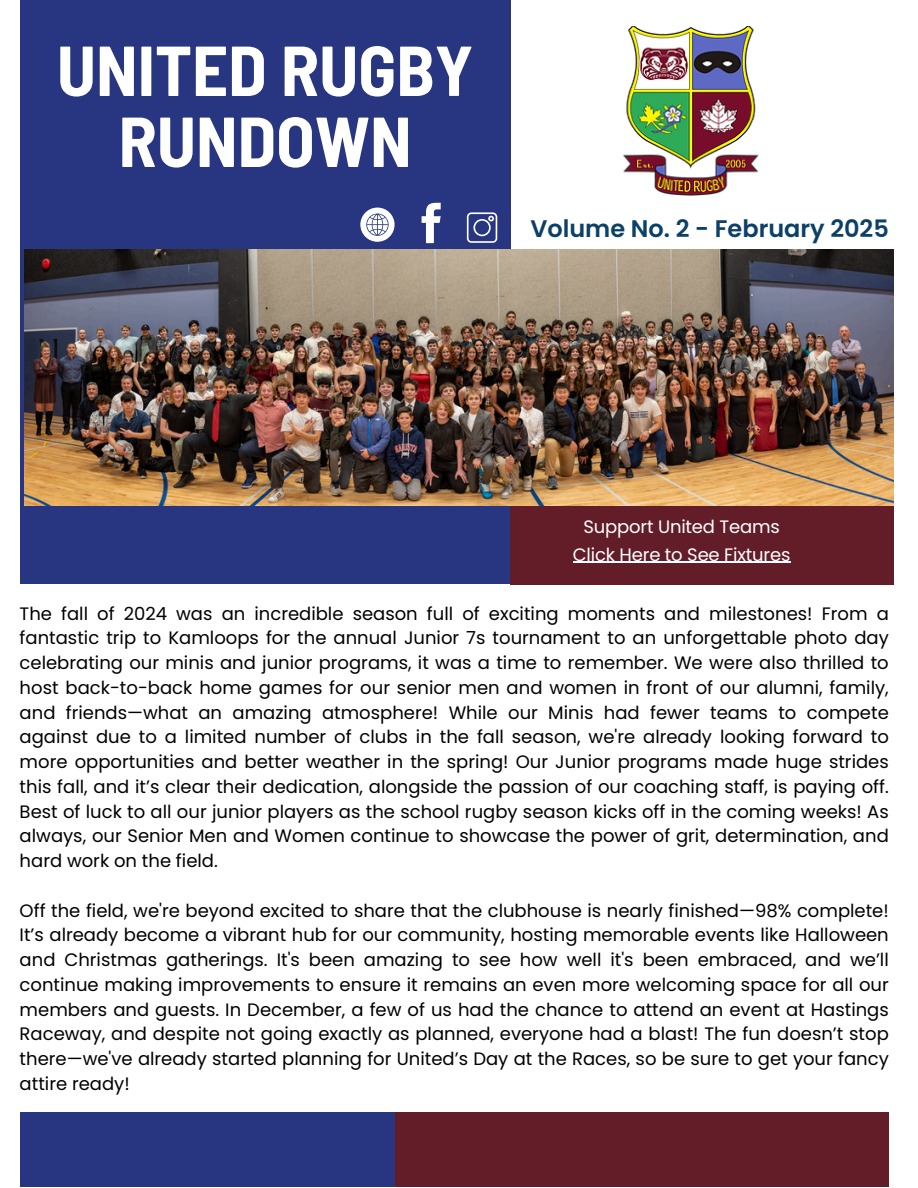
<style>
.page{position:relative;width:918px;height:1188px;background:#fff}
.page>*{position:absolute;margin:0;border:0;box-sizing:border-box;transform-origin:0 0}
.t1{font:700 semi-condensed 70.5px/70.9px "Barlow";color:#fff;text-align:center}
.t2{font:600 24px "Poppins";color:#0b4068}
.t3{font:18px/24.8px "Poppins";color:#000;text-align:justify}
.t4{font:18px "Poppins";letter-spacing:-.01em;color:#fff}
</style>
<div class="page">
<div style="left:20px;top:0;width:490px;height:584px;background:#283681"></div>
<div style="left:20px;top:1112px;width:869px;height:74px;background:#631d29"></div>
<div style="left:510px;top:477px;width:383px;height:107px;background:#631d29"></div>
<img style="left:25px;top:250px;width:868px;height:255px">
<div style="left:20px;top:1112px;width:375px;height:74px;background:#283681"></div>
<img style="left:623px;top:26px;width:136px;height:170px">
<svg style="left:360px;top:208px;width:34px;height:33px"></svg>
<svg style="left:422px;top:203px;width:19px;height:40px"></svg>
<svg style="left:467px;top:212px;width:30px;height:31px"></svg>
<hr style="left:573px;top:562px;width:217px;height:1px;background:#fff">
<h1 class="t1" style="left:57px;top:32px;width:418px">UNITED RUGBY<br>RUNDOWN</h1>
<p class="t2" style="left:530px;top:212px;width:360px">Volume No. 2 - February 2025</p>
<p class="t4" style="left:583px;top:514px;width:198px">Support United Teams</p>
<p class="t4" style="left:573px;top:542px;width:219px">Click Here to See Fixtures</p>
<p class="t3" style="left:20px;top:601px;width:871px">The fall of 2024 was an incredible season full of exciting moments and milestones! From a fantastic trip to Kamloops for the annual Junior 7s tournament to an unforgettable photo day celebrating our minis and junior programs, it was a time to remember. We were also thrilled to host back-to-back home games for our senior men and women in front of our alumni, family, and friends—what an amazing atmosphere! While our Minis had fewer teams to compete against due to a limited number of clubs in the fall season, we're already looking forward to more opportunities and better weather in the spring! Our Junior programs made huge strides this fall, and it’s clear their dedication, alongside the passion of our coaching staff, is paying off.<br>Best of luck to all our junior players as the school rugby season kicks off in the coming weeks! As always, our Senior Men and Women continue to showcase the power of grit, determination, and hard work on the field.</p>
<h2 class="t3" style="left:20px;top:898px;width:871px">Off the field, we're beyond excited to share that the clubhouse is nearly finished—98% complete!<br>It’s already become a vibrant hub for our community, hosting memorable events like Halloween and Christmas gatherings. It's been amazing to see how well it's been embraced, and we’ll continue making improvements to ensure it remains an even more welcoming space for all our members and guests. In December, a few of us had the chance to attend an event at Hastings Raceway, and despite not going exactly as planned, everyone had a blast! The fun doesn’t stop there—we've already started planning for United’s Day at the Races, so be sure to get your fancy attire ready!</h2>
</div>
